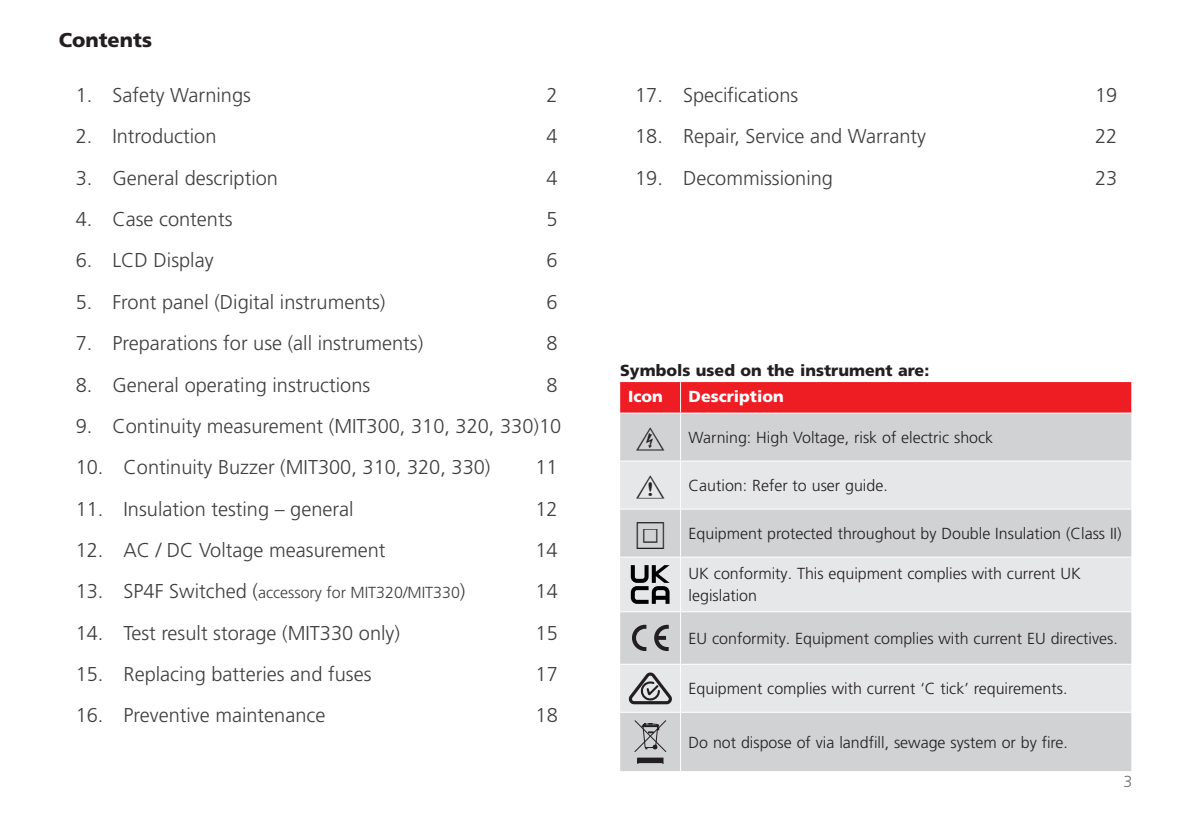
<style>
.page{position:relative;width:1191px;height:828px;background:#fff}
.page>*{position:absolute;margin:0;border:0;box-sizing:border-box;transform-origin:0 0}
.t1{font:300 20px "Frutiger LT Pro";color:#3e3e3f}
.t2{font:900 20px "Frutiger LT Pro";color:#231f20}
.t3{font:300 16px/22px "Frutiger LT Pro";color:#231f20}
.t4{font:300 16px "Frutiger LT Pro";color:#3e3e3f}
.t5{font:900 16px "Frutiger LT Pro";color:#231f20}
.t6{font:900 16px "Frutiger LT Pro";color:#fff}
.t7{font:300 16px "Frutiger LT Pro";color:#6c6d70}
.s1{font-size:20px}
</style>
<div class="page">
<div style="left:620px;top:382px;width:511px;height:30px;background:#ee1d23"></div>
<div style="left:620px;top:413px;width:511px;height:358px;background:#d1d2d4"></div>
<svg style="left:620px;top:461px;width:511px;height:251px;background:#dddee0"></svg>
<hr style="left:680px;top:382px;width:1px;height:30px;background:#fff">
<hr style="left:680px;top:413px;width:1px;height:47px;background:#fff">
<hr style="left:620px;top:460px;width:60px;height:1px;background:#fff">
<hr style="left:680px;top:460px;width:451px;height:1px;background:#fff">
<hr style="left:680px;top:461px;width:1px;height:47px;background:#fff">
<hr style="left:620px;top:508px;width:60px;height:1px;background:#fff">
<hr style="left:680px;top:508px;width:451px;height:1px;background:#fff">
<hr style="left:680px;top:509px;width:1px;height:47px;background:#fff">
<hr style="left:620px;top:556px;width:60px;height:1px;background:#fff">
<hr style="left:680px;top:556px;width:451px;height:1px;background:#fff">
<hr style="left:680px;top:557px;width:1px;height:54px;background:#fff">
<hr style="left:620px;top:611px;width:60px;height:1px;background:#fff">
<hr style="left:680px;top:611px;width:451px;height:1px;background:#fff">
<hr style="left:680px;top:612px;width:1px;height:52px;background:#fff">
<hr style="left:620px;top:664px;width:60px;height:1px;background:#fff">
<hr style="left:680px;top:664px;width:451px;height:1px;background:#fff">
<hr style="left:680px;top:665px;width:1px;height:47px;background:#fff">
<hr style="left:620px;top:712px;width:60px;height:1px;background:#fff">
<hr style="left:680px;top:712px;width:451px;height:1px;background:#fff">
<hr style="left:680px;top:713px;width:1px;height:58px;background:#fff">
<svg style="left:631px;top:565px;width:38px;height:39px"></svg>
<svg style="left:654px;top:625px;width:15px;height:26px"></svg>
<svg style="left:632px;top:625px;width:14px;height:26px"></svg>
<svg style="left:629px;top:672px;width:43px;height:32px"></svg>
<svg style="left:634px;top:720px;width:32px;height:43px"></svg>
<svg style="left:636px;top:427px;width:28px;height:24px"></svg>
<svg style="left:636px;top:475px;width:28px;height:24px"></svg>
<p class="t2" style="left:59px;top:28px;width:95px">Contents</p>
<p class="t1" style="left:76px;top:83px;width:177px">1. Safety Warnings</p>
<p class="t1" style="left:546px;top:83px;width:13px">2</p>
<p class="t1" style="left:76px;top:125px;width:142px">2. Introduction</p>
<p class="t1" style="left:546px;top:125px;width:13px">4</p>
<p class="t1" style="left:76px;top:166px;width:204px">3. General description</p>
<p class="t1" style="left:546px;top:166px;width:13px">4</p>
<p class="t1" style="left:76px;top:207px;width:158px">4. Case contents</p>
<p class="t1" style="left:546px;top:207px;width:13px">5</p>
<p class="t1" style="left:76px;top:249px;width:139px">6. LCD Display</p>
<p class="t1" style="left:546px;top:249px;width:13px">6</p>
<p class="t1" style="left:76px;top:290px;width:311px">5. Front panel (Digital instruments)</p>
<p class="t1" style="left:546px;top:290px;width:13px">6</p>
<p class="t1" style="left:76px;top:331px;width:349px">7. Preparations for use (all instruments)</p>
<p class="t1" style="left:546px;top:331px;width:13px">8</p>
<p class="t1" style="left:76px;top:373px;width:296px">8. General operating instructions</p>
<p class="t1" style="left:546px;top:373px;width:13px">8</p>
<p class="t1" style="left:76px;top:414px;width:487px">9. Continuity measurement (MIT300, 310, 320, 330)10</p>
<p class="t1" style="left:76px;top:456px;width:416px">10. Continuity Buzzer (MIT300, 310, 320, 330)</p>
<p class="t1" style="left:535px;top:456px;width:24px">11</p>
<p class="t1" style="left:76px;top:497px;width:279px">11. Insulation testing – general</p>
<p class="t1" style="left:535px;top:497px;width:24px">12</p>
<p class="t1" style="left:76px;top:538px;width:311px">12. AC / DC Voltage measurement</p>
<p class="t1" style="left:535px;top:538px;width:24px">14</p>
<p class="t4" style="left:76px;top:583px;width:391px"><span class="s1">13. SP4F Switched (</span>accessory for MIT320/MIT330<span class="s1">)</span></p>
<p class="t1" style="left:535px;top:580px;width:24px">14</p>
<p class="t1" style="left:76px;top:621px;width:326px">14. Test result storage (MIT330 only)</p>
<p class="t1" style="left:535px;top:621px;width:24px">15</p>
<p class="t1" style="left:76px;top:662px;width:297px">15. Replacing batteries and fuses</p>
<p class="t1" style="left:535px;top:662px;width:24px">17</p>
<p class="t1" style="left:76px;top:704px;width:251px">16. Preventive maintenance</p>
<p class="t1" style="left:535px;top:704px;width:24px">18</p>
<p class="t1" style="left:635px;top:83px;width:164px">17. Specifications</p>
<p class="t1" style="left:1095px;top:83px;width:24px">19</p>
<p class="t1" style="left:635px;top:125px;width:292px">18. Repair, Service and Warranty</p>
<p class="t1" style="left:1095px;top:125px;width:24px">22</p>
<p class="t1" style="left:635px;top:166px;width:199px">19. Decommissioning</p>
<p class="t1" style="left:1095px;top:166px;width:24px">23</p>
<p class="t5" style="left:620px;top:361px;width:310px">Symbols used on the instrument are:</p>
<p class="t6" style="left:628px;top:387px;width:36px">Icon</p>
<p class="t6" style="left:688px;top:387px;width:97px">Description</p>
<p class="t3" style="left:688px;top:427px;width:306px">Warning: High Voltage, risk of electric shock</p>
<p class="t3" style="left:688px;top:475px;width:201px">Caution: Refer to user guide.</p>
<p class="t3" style="left:636px;top:523px;width:487px">▼ Equipment protected throughout by Double Insulation (Class II)</p>
<p class="t3" style="left:688px;top:563px;width:394px">UK conformity. This equipment complies with current UK legislation</p>
<p class="t3" style="left:688px;top:627px;width:431px">EU conformity. Equipment complies with current EU directives.</p>
<p class="t3" style="left:688px;top:678px;width:380px">Equipment complies with current ‘C tick’ requirements.</p>
<p class="t3" style="left:688px;top:731px;width:381px">Do not dispose of via landfill, sewage system or by fire.</p>
<p class="t7" style="left:1123px;top:772px;width:10px">3</p>
</div>
